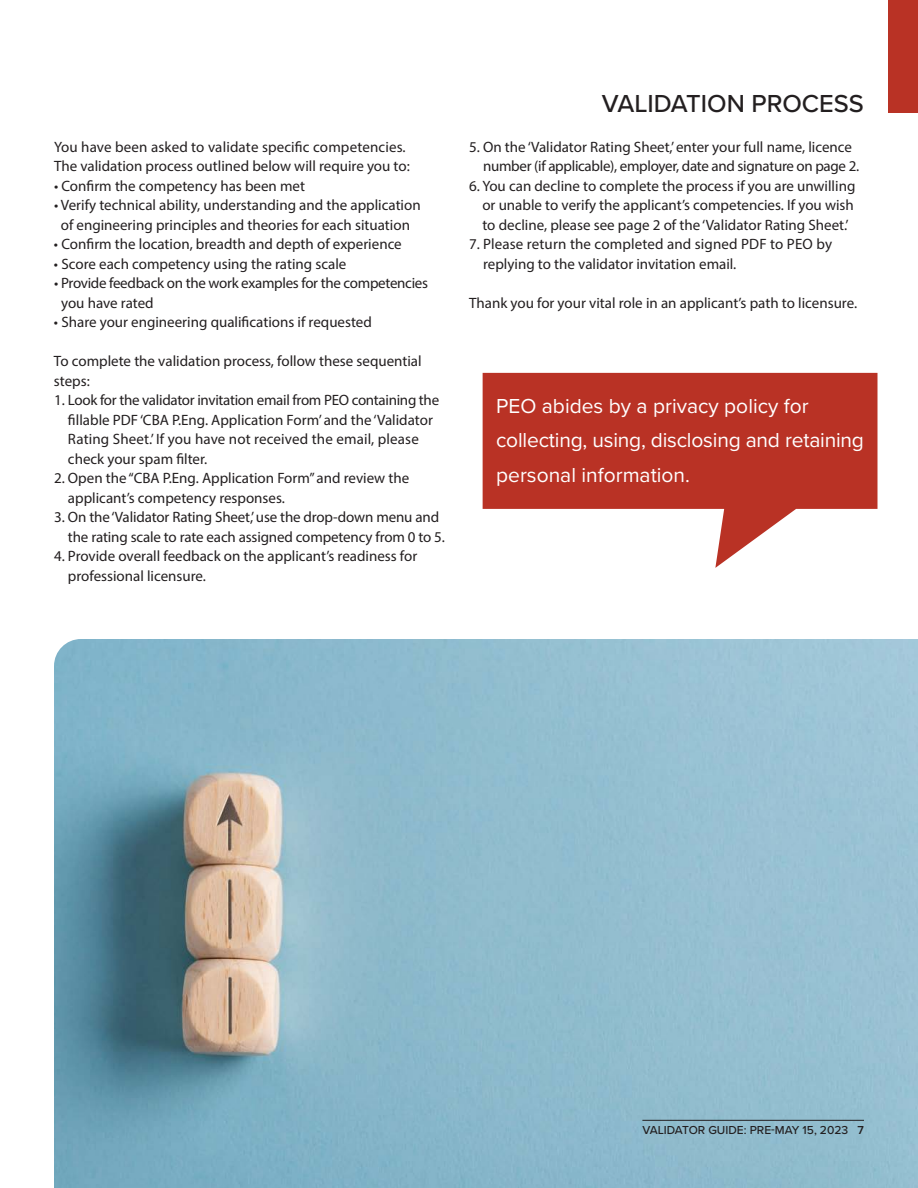
<style>
.page{position:relative;width:918px;height:1188px;background:#fff}
.page>*{position:absolute;margin:0;border:0;box-sizing:border-box;transform-origin:0 0}
.t1{font:500 25.5px "Proxima Nova";color:#231f20}
.t2{font:21px/34.5px "Proxima Nova";color:#fff}
.t3{font:15px/19.5px "Myriad Pro";color:#231f20}
.t4{font:15px/19.5px "Myriad Pro";letter-spacing:-.02em;color:#231f20}
.t5{font:500 12px "Proxima Nova";color:#231f20}
.s1{font-weight:600}
</style>
<div class="page">
<img style="left:54px;top:639px;width:864px;height:549px">
<hr style="left:642px;top:1120px;width:222px;height:1px;background:#231f20">
<div style="left:889px;top:0;width:29px;height:112px;background:#b93225"></div>
<svg style="left:483px;top:373px;width:395px;height:195px;fill:#b93225"></svg>
<p class="t3" style="left:54px;top:136px;width:357px">You have been asked to validate specific competencies.<br>The validation process outlined below will require you to:</p>
<p class="t3" style="left:54px;top:175px;width:253px">• Confirm the competency has been met</p>
<p class="t3" style="left:54px;top:195px;width:368px;text-align:center">• Verify technical ability, understanding and the application of engineering principles and theories for each situation</p>
<p class="t3" style="left:54px;top:234px;width:349px">• Confirm the location, breadth and depth of experience</p>
<p class="t3" style="left:54px;top:253px;width:294px">• Score each competency using the rating scale</p>
<p class="t4" style="left:61px;top:273px;width:368px;text-indent:-7px">• Provide feedback on the work examples for the competencies you have rated</p>
<p class="t3" style="left:54px;top:312px;width:319px">• Share your engineering qualifications if requested</p>
<p class="t3" style="left:54px;top:351px;width:369px">To complete the validation process, follow these sequential steps:</p>
<p class="t3" style="left:68px;top:390px;width:373px;text-indent:-14px">1. Look for the validator invitation email from PEO containing the fillable PDF ‘CBA P.Eng. Application Form’ and the ‘Validator Rating Sheet.’ If you have not received the email, please check your spam filter.</p>
<p class="t3" style="left:68px;top:468px;width:343px;text-indent:-14px">2. Open the “CBA P.Eng. Application Form” and review the applicant’s competency responses.</p>
<p class="t3" style="left:68px;top:507px;width:378px;text-indent:-14px">3. On the ‘Validator Rating Sheet,’ use the drop-down menu and the rating scale to rate each assigned competency from 0 to 5.</p>
<p class="t3" style="left:68px;top:546px;width:351px;text-indent:-14px">4. Provide overall feedback on the applicant’s readiness for professional licensure.</p>
<p class="t1" style="left:602px;top:85px;width:264px">VALIDATION PROCESS</p>
<p class="t4" style="left:483px;top:136px;width:378px;text-indent:-14px">5. On the ‘Validator Rating Sheet,’ enter your full name, licence number (if applicable), employer, date and signature on page 2.</p>
<p class="t3" style="left:482px;top:175px;width:375px;text-align:justify;text-indent:-13px">6. You can decline to complete the process if you are unwilling or unable to verify the applicant’s competencies. If you wish to decline, please see page 2 of the ‘Validator Rating Sheet.’</p>
<p class="t3" style="left:483px;top:234px;width:350px;text-indent:-14px">7. Please return the completed and signed PDF to PEO by replying to the validator invitation email.</p>
<p class="t3" style="left:469px;top:292px;width:390px">Thank you for your vital role in an applicant’s path to licensure.</p>
<p class="t2" style="left:496px;top:388px;width:369px">PEO abides by a privacy policy for collecting, using, disclosing and retaining personal information.</p>
<p class="t5" style="left:642px;top:1121px;width:223px">VALIDATOR GUIDE: PRE-MAY 15, 2023 <span class="s1">7</span></p>
</div>
